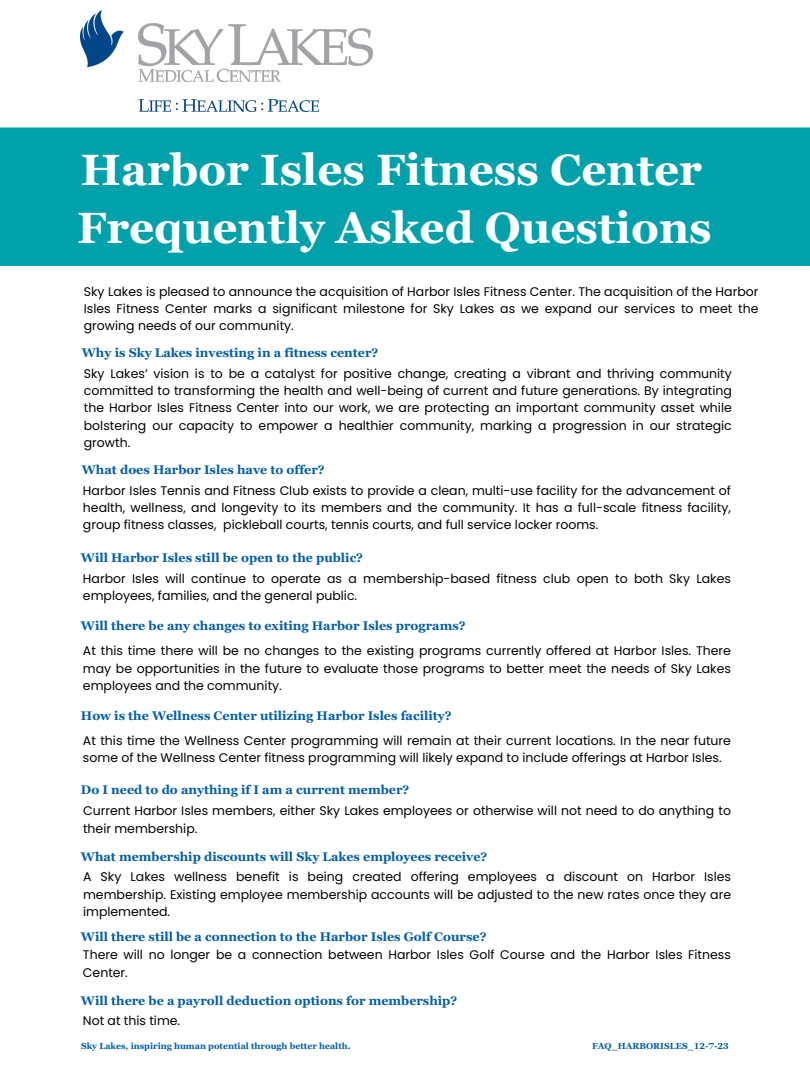
<style>
.page{position:relative;width:810px;height:1080px;background:#fff}
.page>*{position:absolute;margin:0;border:0;box-sizing:border-box;transform-origin:0 0}
.t1{font:700 43.88px "Georgia Pro";color:#fff}
.t2{font:12.5px/17.4px "Poppins";color:#000;text-align:justify}
.t3{font:700 12.5px "Georgia Pro";color:#005daa}
.t4{font:700 8.75px "Georgia Pro";color:#005daa}
</style>
<div class="page">
<div style="left:0;top:127px;width:810px;height:139px;background:#00a1aa"></div>
<img style="left:81px;top:10px;width:291px;height:102px">
<p class="t1" style="left:81px;top:145px;width:623px">Harbor Isles Fitness Center</p>
<p class="t1" style="left:77px;top:203px;width:636px">Frequently Asked Questions</p>
<p class="t2" style="left:84px;top:283px;width:676px">Sky Lakes is pleased to announce the acquisition of Harbor Isles Fitness Center. The acquisition of the Harbor Isles Fitness Center marks a significant milestone for Sky Lakes as we expand our services to meet the growing needs of our community.</p>
<p class="t3" style="left:82px;top:346px;width:298px">Why is Sky Lakes investing in a fitness center?</p>
<p class="t2" style="left:84px;top:365px;width:649px">Sky Lakes’ vision is to be a catalyst for positive change, creating a vibrant and thriving community committed to transforming the health and well-being of current and future generations. By integrating the Harbor Isles Fitness Center into our work, we are protecting an important community asset while bolstering our capacity to empower a healthier community, marking a progression in our strategic growth.</p>
<p class="t3" style="left:82px;top:463px;width:244px">What does Harbor Isles have to offer?</p>
<p class="t2" style="left:83px;top:482px;width:649px">Harbor Isles Tennis and Fitness Club exists to provide a clean, multi-use facility for the advancement of health, wellness, and longevity to its members and the community. It has a full-scale fitness facility, group fitness classes, pickleball courts, tennis courts, and full service locker rooms.</p>
<p class="t3" style="left:81px;top:551px;width:284px">Will Harbor Isles still be open to the public?</p>
<p class="t2" style="left:83px;top:570px;width:649px">Harbor Isles will continue to operate as a membership-based fitness club open to both Sky Lakes employees, families, and the general public.</p>
<p class="t3" style="left:81px;top:619px;width:386px">Will there be any changes to exiting Harbor Isles programs?</p>
<p class="t2" style="left:83px;top:642px;width:649px">At this time there will be no changes to the existing programs currently offered at Harbor Isles. There may be opportunities in the future to evaluate those programs to better meet the needs of Sky Lakes employees and the community.</p>
<p class="t3" style="left:81px;top:709px;width:372px">How is the Wellness Center utilizing Harbor Isles facility?</p>
<p class="t2" style="left:83px;top:732px;width:649px">At this time the Wellness Center programming will remain at their current locations. In the near future some of the Wellness Center fitness programming will likely expand to include offerings at Harbor Isles.</p>
<p class="t3" style="left:81px;top:782px;width:330px">Do I need to do anything if I am a current member?</p>
<p class="t2" style="left:83px;top:802px;width:649px">Current Harbor Isles members, either Sky Lakes employees or otherwise will not need to do anything to their membership.</p>
<p class="t2" style="left:83px;top:868px;width:649px">A Sky Lakes wellness benefit is being created offering employees a discount on Harbor Isles membership. Existing employee membership accounts will be adjusted to the new rates once they are implemented.</p>
<p class="t2" style="left:83px;top:946px;width:649px">There will no longer be a connection between Harbor Isles Golf Course and the Harbor Isles Fitness<br>Center.</p>
<p class="t2" style="left:83px;top:1012px;width:99px">Not at this time.</p>
<p class="t3" style="left:81px;top:849px;width:408px">What membership discounts will Sky Lakes employees receive?</p>
<p class="t3" style="left:81px;top:929px;width:407px">Will there still be a connection to the Harbor Isles Golf Course?</p>
<p class="t3" style="left:81px;top:994px;width:378px">Will there be a payroll deduction options for membership?</p>
<p class="t4" style="left:81px;top:1041px;width:271px">Sky Lakes, inspiring human potential through better health.</p>
<p class="t4" style="left:592px;top:1041px;width:138px">FAQ_HARBORISLES_12-7-23</p>
</div>
